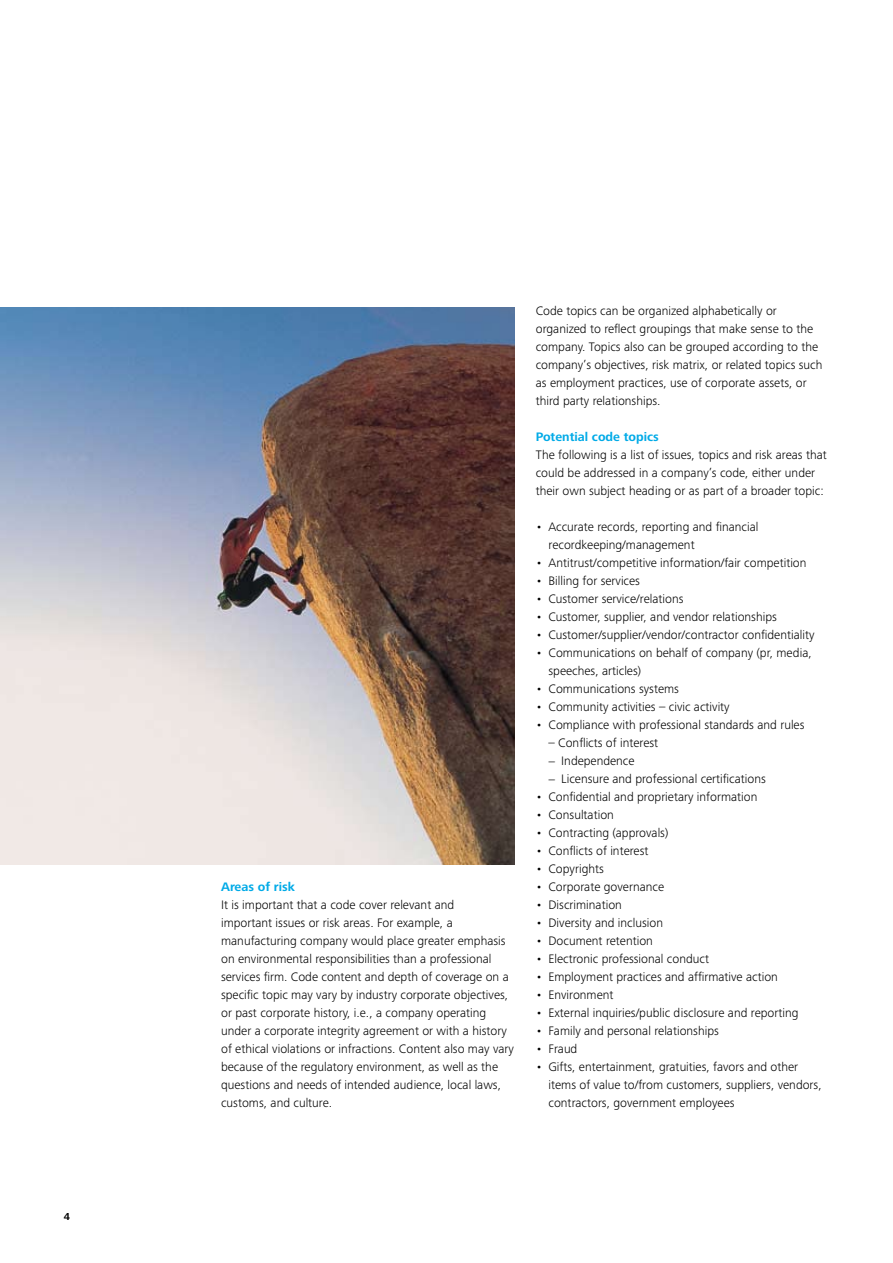
<style>
.page{position:relative;width:893px;height:1263px;background:#fff}
.page>*{position:absolute;margin:0;border:0;box-sizing:border-box;transform-origin:0 0}
.t1{font:300 12.75px/18px "Frutiger Next Pro";color:#000}
.t2{font:700 12.75px "Frutiger Next Pro";color:#00aae7}
.t3{font:700 10.5px "Frutiger Next Pro";color:#000}
</style>
<div class="page">
<img style="left:0;top:308px;width:514px;height:556px">
<p class="t3" style="left:64px;top:1210px;width:8px">4</p>
<p class="t2" style="left:221px;top:879px;width:75px">Areas of risk</p>
<p class="t1" style="left:221px;top:895px;width:294px">It is important that a code cover relevant and<br>important issues or risk areas. For example, a manufacturing company would place greater emphasis on environmental responsibilities than a professional services firm. Code content and depth of coverage on a specific topic may vary by industry corporate objectives, or past corporate history, i.e., a company operating under a corporate integrity agreement or with a history of ethical violations or infractions. Content also may vary because of the regulatory environment, as well as the questions and needs of intended audience, local laws, customs, and culture.</p>
<p class="t1" style="left:536px;top:301px;width:288px">Code topics can be organized alphabetically or organized to reflect groupings that make sense to the company. Topics also can be grouped according to the company’s objectives, risk matrix, or related topics such as employment practices, use of corporate assets, or third party relationships.</p>
<p class="t2" style="left:536px;top:429px;width:125px">Potential code topics</p>
<p class="t1" style="left:536px;top:445px;width:293px">The following is a list of issues, topics and risk areas that could be addressed in a company’s code, either under their own subject heading or as part of a broader topic:</p>
<p class="t1" style="left:548px;top:517px;width:211px;text-indent:-13px">• Accurate records, reporting and financial recordkeeping/management</p>
<p class="t1" style="left:536px;top:553px;width:272px">• Antitrust/competitive information/fair competition</p>
<p class="t1" style="left:536px;top:571px;width:106px">• Billing for services</p>
<p class="t1" style="left:536px;top:589px;width:149px">• Customer service/relations</p>
<p class="t1" style="left:536px;top:607px;width:243px">• Customer, supplier, and vendor relationships</p>
<p class="t1" style="left:536px;top:625px;width:280px">• Customer/supplier/vendor/contractor confidentiality</p>
<p class="t1" style="left:548px;top:643px;width:265px;text-indent:-13px">• Communications on behalf of company (pr, media, speeches, articles)</p>
<p class="t1" style="left:536px;top:679px;width:145px">• Communications systems</p>
<p class="t1" style="left:536px;top:697px;width:195px">• Community activities – civic activity</p>
<p class="t1" style="left:536px;top:716px;width:270px">• Compliance with professional standards and rules</p>
<p class="t1" style="left:548px;top:734px;width:219px">– Conflicts of interest<br>− Independence<br>− Licensure and professional certifications</p>
<p class="t1" style="left:536px;top:788px;width:223px">• Confidential and proprietary information</p>
<p class="t1" style="left:536px;top:806px;width:80px">• Consultation</p>
<p class="t1" style="left:536px;top:824px;width:134px">• Contracting (approvals)</p>
<p class="t1" style="left:536px;top:842px;width:114px">• Conflicts of interest</p>
<p class="t1" style="left:536px;top:860px;width:70px">• Copyrights</p>
<p class="t1" style="left:536px;top:878px;width:130px">• Corporate governance</p>
<p class="t1" style="left:536px;top:896px;width:88px">• Discrimination</p>
<p class="t1" style="left:536px;top:914px;width:129px">• Diversity and inclusion</p>
<p class="t1" style="left:536px;top:932px;width:119px">• Document retention</p>
<p class="t1" style="left:536px;top:950px;width:175px">• Electronic professional conduct</p>
<p class="t1" style="left:536px;top:968px;width:244px">• Employment practices and affirmative action</p>
<p class="t1" style="left:536px;top:986px;width:79px">• Environment</p>
<p class="t1" style="left:536px;top:1004px;width:264px">• External inquiries/public disclosure and reporting</p>
<p class="t1" style="left:536px;top:1022px;width:185px">• Family and personal relationships</p>
<p class="t1" style="left:536px;top:1040px;width:43px">• Fraud</p>
<p class="t1" style="left:548px;top:1058px;width:275px;text-indent:-13px">• Gifts, entertainment, gratuities, favors and other items of value to/from customers, suppliers, vendors, contractors, government employees</p>
</div>
